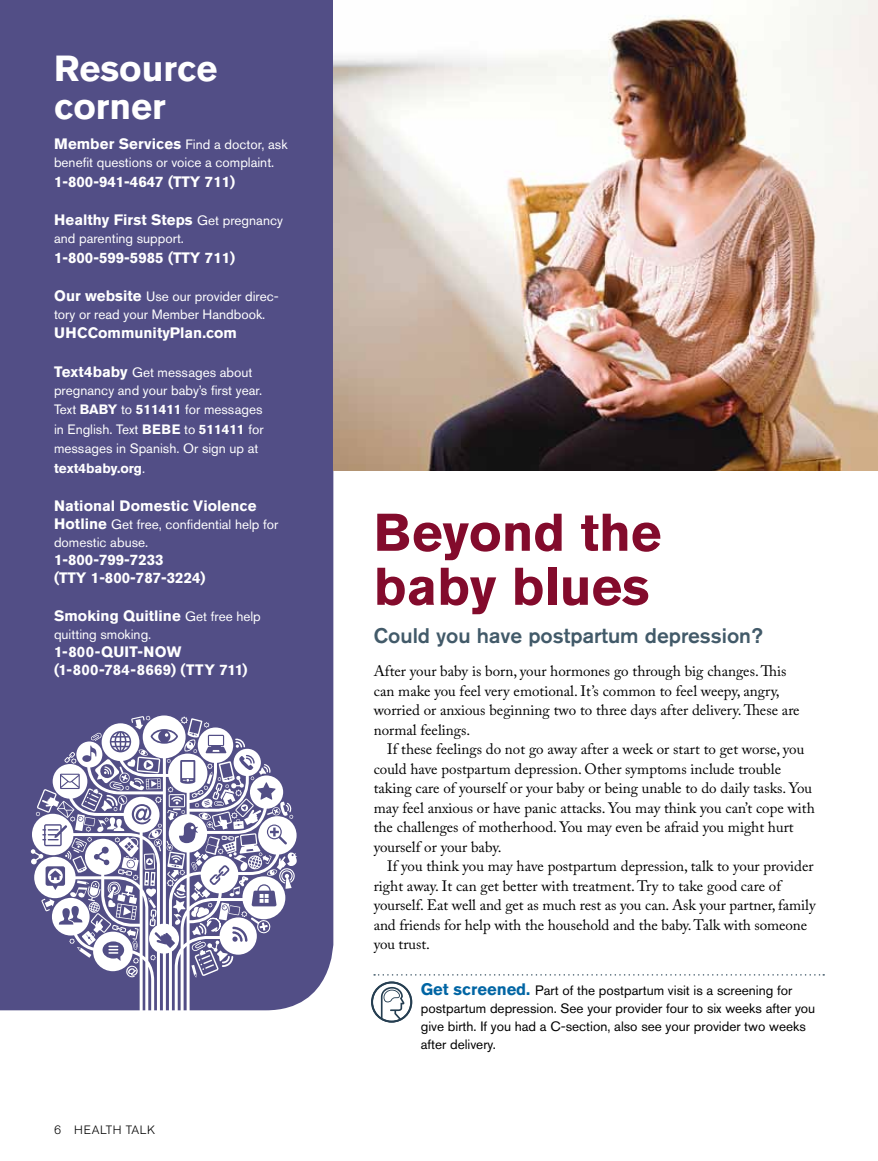
<style>
.page{position:relative;width:878px;height:1161px;background:#fff}
.page>*{position:absolute;margin:0;border:0;box-sizing:border-box;transform-origin:0 0}
.t1{font:700 52.5px/54px "Akzidenz Grotesk BE";color:#830b2c}
.t2{font:700 36px/37.5px "Akzidenz Grotesk BE";color:#fff}
.t3{font:500 21px "Akzidenz Grotesk BE";color:#425a69}
.t4{font:15px/19.5px "Adobe Caslon Pro";color:#000}
.t5{font:700 15px/18px "Akzidenz Grotesk BE";color:#fff}
.t6{font:13.5px/18px "Akzidenz Grotesk BE";color:#fff}
.t7{font:13.5px/18px "Akzidenz Grotesk BE";color:#000}
.t8{font:300 12px "Akzidenz Grotesk BE";letter-spacing:.05em;color:#000}
.s1{font-weight:700;font-size:15px}
.s2{font-weight:400;font-size:13.5px}
.s3{font-weight:700}
.s4{font-weight:700;font-size:16.5px;color:#0065a4}
</style>
<div class="page">
<div style="left:0;top:0;width:333px;height:1010px;background:#524e86"></div>
<svg style="left:31px;top:715px;width:266px;height:296px"></svg>
<img style="left:333px;top:0;width:545px;height:470px">
<svg style="left:371px;top:974px;width:453px;height:49px"></svg>
<h2 class="t2" style="left:54px;top:50px;width:165px">Resource corner</h2>
<p class="t6" style="left:54px;top:136px;width:235px"><span class="s1">Member Services</span> Find a doctor, ask benefit questions or voice a complaint.</p>
<p class="t5" style="left:54px;top:173px;width:183px">1-800-941-4647 (TTY 711)</p>
<p class="t5" style="left:54px;top:211px;width:230px">Healthy First Steps <span class="s2">Get pregnancy</span></p>
<p class="t6" style="left:54px;top:229px;width:131px">and parenting support.</p>
<p class="t5" style="left:54px;top:248px;width:183px">1-800-599-5985 (TTY 711)</p>
<p class="t6" style="left:54px;top:287px;width:226px"><span class="s1">Our website</span> Use our provider direc&shy;tory or read your Member Handbook.</p>
<p class="t5" style="left:54px;top:324px;width:184px">UH CCommunityPlan.com</p>
<p class="t6" style="left:54px;top:363px;width:210px"><span class="s1">Text4baby</span> Get messages about pregnancy and your baby’s first year.</p>
<p class="t6" style="left:54px;top:400px;width:211px;line-height:19.5px">Text <span class="s3">BABY</span> to <span class="s3">511411</span> for messages in English. Text <span class="s3">BEBE</span> to <span class="s3">511411</span> for messages in Spanish. Or sign up at <span class="s3">text4baby.org</span>.</p>
<p class="t5" style="left:54px;top:497px;width:204px">National Domestic Violence</p>
<p class="t6" style="left:54px;top:515px;width:226px"><span class="s1">Hotline</span> Get free, confidential help for domestic abuse.</p>
<p class="t5" style="left:54px;top:551px;width:153px">1-800-799-7233<br>(TTY 1-800-787-3224)</p>
<p class="t5" style="left:54px;top:607px;width:208px">Smoking Quitline <span class="s2">Get free help</span></p>
<p class="t6" style="left:54px;top:625px;width:99px">quitting smoking.</p>
<p class="t5" style="left:54px;top:643px;width:195px">1-800-QUIT-NOW (1-800-784-8669) (TTY 711)</p>
<p class="t8" style="left:54px;top:1123px;width:103px">6 HEALTH TALK</p>
<h1 class="t1" style="left:374px;top:506px;width:289px">Beyond the baby blues</h1>
<h3 class="t3" style="left:374px;top:623px;width:390px">Could you have postpartum depression?</h3>
<p class="t4" style="left:374px;top:662px;width:427px">After your baby is born, your hormones go through big changes. This can make you feel very emotional. It’s common to feel weepy, angry, worried or anxious beginning two to three days after delivery. These are normal feelings.</p>
<p class="t4" style="left:374px;top:740px;width:442px;text-indent:14px">If these feelings do not go away after a week or start to get worse, you could have postpartum depression. Other symptoms include trouble taking care of yourself or your baby or being unable to do daily tasks. You may feel anxious or have panic attacks. You may think you can’t cope with the challenges of motherhood. You may even be afraid you might hurt yourself or your baby.</p>
<p class="t4" style="left:374px;top:857px;width:443px;text-indent:14px">If you think you may have postpartum depression, talk to your provider right away. It can get better with treatment. Try to take good care of yourself. Eat well and get as much rest as you can. Ask your partner, family and friends for help with the household and the baby. Talk with someone you trust.</p>
<p class="t7" style="left:420px;top:981px;width:396px"><span class="s4">Get screened.</span> Part of the postpartum visit is a screening for postpartum depression. See your provider four to six weeks after you give birth. If you had a C-section, also see your provider two weeks after delivery.</p>
</div>
